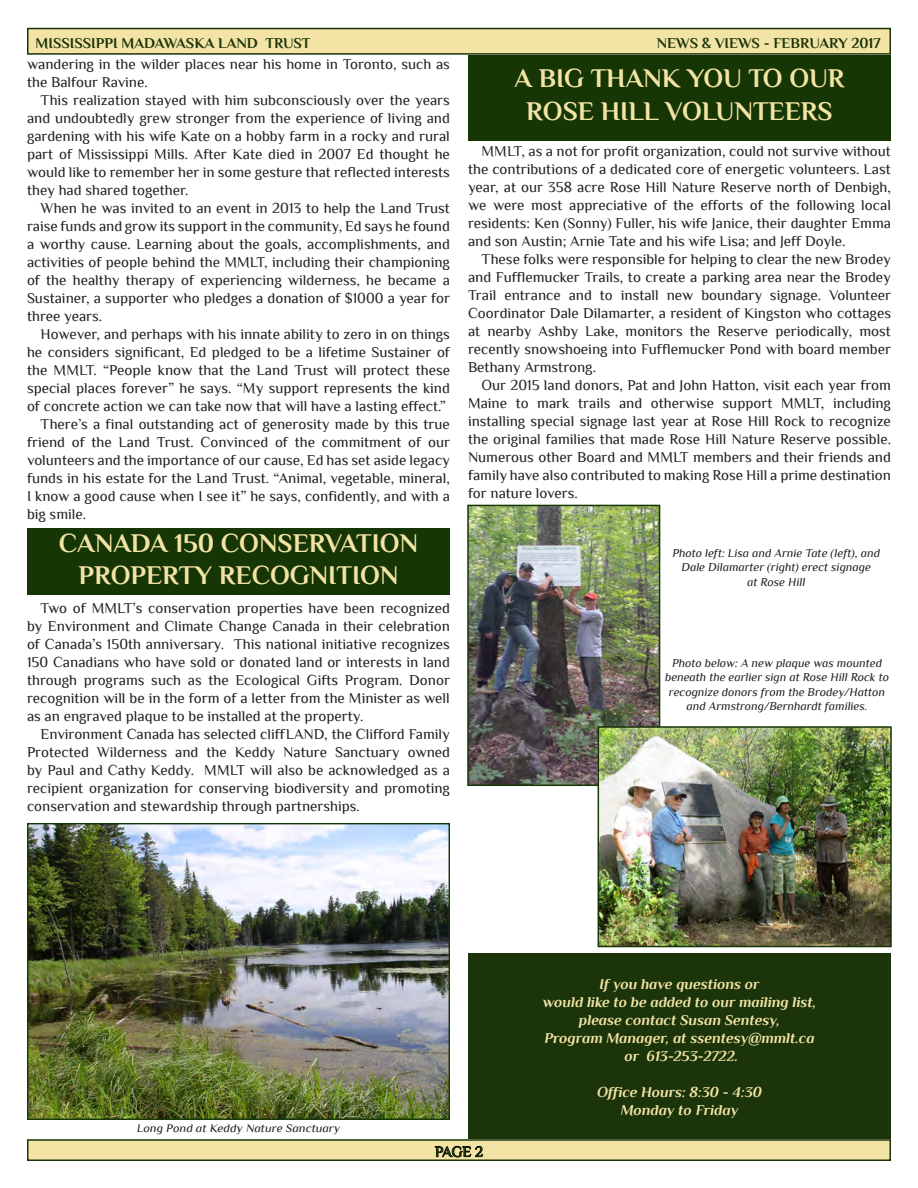
<style>
.page{position:relative;width:918px;height:1188px;background:#fff}
.page>*{position:absolute;margin:0;border:0;box-sizing:border-box;transform-origin:0 0}
.t1{font:700 27px "Philosopher";color:#f3e4a5}
.t2{font:15px/18px "Philosopher";color:#231f20;text-align:justify}
.t3{font:italic 700 15px "Philosopher";color:#f3e4a5}
.t4{font:700 15px "Philosopher";color:#1b340a}
.t5{font:15px "Philosopher";color:#1b340a}
.t6{font:italic 12px/14.4px "Philosopher";color:#231f20;text-align:center}
.t7{font:italic 11.55px "Philosopher";color:#231f20;scale:1.07 1}
</style>
<div class="page">
<div style="left:28px;top:29px;width:862px;height:25px;background:#f3e4a5"></div>
<div style="left:27px;top:28px;width:864px;height:27px;border:2px solid #1b340a"></div>
<div style="left:28px;top:1140px;width:862px;height:20px;background:#f3e4a5"></div>
<svg style="left:434px;top:1146px;width:49px;height:12px"></svg>
<div style="left:27px;top:1139px;width:864px;height:22px;border:2px solid #1b340a"></div>
<div style="left:468px;top:953px;width:423px;height:185px;background:#1b340a"></div>
<div style="left:468px;top:55px;width:423px;height:85px;background:#163605"></div>
<div style="left:27px;top:528px;width:423px;height:67px;background:#163605"></div>
<img style="left:29px;top:825px;width:419px;height:293px">
<div style="left:27px;top:823px;width:423px;height:297px;border:1px solid #163605"></div>
<img style="left:470px;top:508px;width:187px;height:275px">
<div style="left:467px;top:505px;width:193px;height:281px;border:2px solid #163605"></div>
<img style="left:601px;top:729px;width:288px;height:215px">
<div style="left:598px;top:726px;width:294px;height:221px;border:2px solid #163605"></div>
<p class="t4" style="left:36px;top:35px;width:276px">MISSISSIPPI MADAWASKA LAND TRUST</p>
<p class="t4" style="left:657px;top:35px;width:225px">NEWS &amp; VIEWS - FEBRUARY 2017</p>
<p class="t2" style="left:27px;top:55px;width:424px">wandering in the wilder places near his home in Toronto, such as the Balfour Ravine.</p>
<p class="t2" style="left:27px;top:91px;width:424px;text-indent:14px">This realization stayed with him subconsciously over the years and undoubtedly grew stronger from the experience of living and gardening with his wife Kate on a hobby farm in a rocky and rural part of Mississippi Mills. After Kate died in 2007 Ed thought he would like to remember her in some gesture that reflected interests they had shared together.</p>
<p class="t2" style="left:27px;top:199px;width:425px;text-indent:14px">When he was invited to an event in 2013 to help the Land Trust raise funds and grow its support in the community, Ed says he found a worthy cause. Learning about the goals, accomplishments, and activities of people behind the MMLT, including their championing of the healthy therapy of experiencing wilderness, he became a Sustainer, a supporter who pledges a donation of $1000 a year for three years.</p>
<p class="t2" style="left:27px;top:325px;width:425px;text-indent:14px">However, and perhaps with his innate ability to zero in on things he considers significant, Ed pledged to be a lifetime Sustainer of the MMLT. “People know that the Land Trust will protect these special places forever” he says. “My support represents the kind of concrete action we can take now that will have a lasting effect.”</p>
<p class="t2" style="left:27px;top:415px;width:425px;text-indent:14px">There’s a final outstanding act of generosity made by this true friend of the Land Trust. Convinced of the commitment of our volunteers and the importance of our cause, Ed has set aside legacy funds in his estate for the Land Trust. “Animal, vegetable, mineral, I know a good cause when I see it” he says, confidently, and with a big smile.</p>
<p class="t1" style="left:59px;top:528px;width:361px">CANADA 150 CONSERVATION</p>
<p class="t1" style="left:79px;top:561px;width:321px">PROPERTY RECOGNITION</p>
<p class="t2" style="left:27px;top:600px;width:425px;text-indent:14px">Two of MMLT’s conservation properties have been recognized by Environment and Climate Change Canada in their celebration of Canada’s 150th anniversary. This national initiative recognizes 150 Canadians who have sold or donated land or interests in land through programs such as the Ecological Gifts Program. Donor recognition will be in the form of a letter from the Minister as well as an engraved plaque to be installed at the property.</p>
<p class="t2" style="left:27px;top:726px;width:425px;text-indent:14px">Environment Canada has selected cliffLAND, the Clifford Family Protected Wilderness and the Keddy Nature Sanctuary owned by Paul and Cathy Keddy. MMLT will also be acknowledged as a recipient organization for conserving biodiversity and promoting conservation and stewardship through partnerships.</p>
<p class="t1" style="left:514px;top:64px;width:332px">A BIG THANK YOU TO OUR</p>
<p class="t1" style="left:526px;top:96px;width:308px">ROSE HILL VOLUNTEERS</p>
<p class="t2" style="left:468px;top:143px;width:425px;text-indent:14px">MMLT, as a not for profit organization, could not survive without the contributions of a dedicated core of energetic volunteers. Last year, at our 358 acre Rose Hill Nature Reserve north of Denbigh, we were most appreciative of the efforts of the following local residents: Ken (Sonny) Fuller, his wife Janice, their daughter Emma and son Austin; Arnie Tate and his wife Lisa; and Jeff Doyle.</p>
<p class="t2" style="left:468px;top:251px;width:425px;text-indent:14px">These folks were responsible for helping to clear the new Brodey and Fufflemucker Trails, to create a parking area near the Brodey Trail entrance and to install new boundary signage. Volunteer Coordinator Dale Dilamarter, a resident of Kingston who cottages at nearby Ashby Lake, monitors the Reserve periodically, most recently snowshoeing into Fufflemucker Pond with board member Bethany Armstrong.</p>
<p class="t2" style="left:468px;top:377px;width:425px;text-indent:14px">Our 2015 land donors, Pat and John Hatton, visit each year from Maine to mark trails and otherwise support MMLT, including installing special signage last year at Rose Hill Rock to recognize the original families that made Rose Hill Nature Reserve possible.<br>Numerous other Board and MMLT members and their friends and family have also contributed to making Rose Hill a prime destination for nature lovers.</p>
<p class="t6" style="left:672px;top:546px;width:209px">Photo left: Lisa and Arnie Tate (left), and</p>
<p class="t6" style="left:682px;top:560px;width:191px">Dale Dilamarter (right) erect signage</p>
<p class="t6" style="left:747px;top:575px;width:60px">at Rose Hill</p>
<p class="t6" style="left:665px;top:656px;width:226px">Photo below: A new plaque was mounted beneath the earlier sign at Rose Hill Rock to recognize donors from the Brodey/Hatton and Armstrong/Bernhardt families.</p>
<p class="t7" style="left:137px;top:1123px;width:192px">Long Pond at Keddy Nature Sanctuary</p>
<p class="t3" style="left:600px;top:976px;width:161px">If you have questions or</p>
<p class="t3" style="left:543px;top:994px;width:275px">would like to be added to our mailing list,</p>
<p class="t3" style="left:579px;top:1012px;width:203px">please contact Susan Sentesy,</p>
<p class="t3" style="left:544px;top:1030px;width:272px">Program Manager, at ssentesy@mmlt.ca</p>
<p class="t3" style="left:625px;top:1048px;width:115px">or 613-253-2722.</p>
<p class="t3" style="left:597px;top:1084px;width:166px">Office Hours: 8:30 - 4:30</p>
<p class="t3" style="left:621px;top:1102px;width:119px">Monday to Friday</p>
<p class="t5" style="left:435px;top:1144px;width:49px">PAGE 2</p>
</div>
